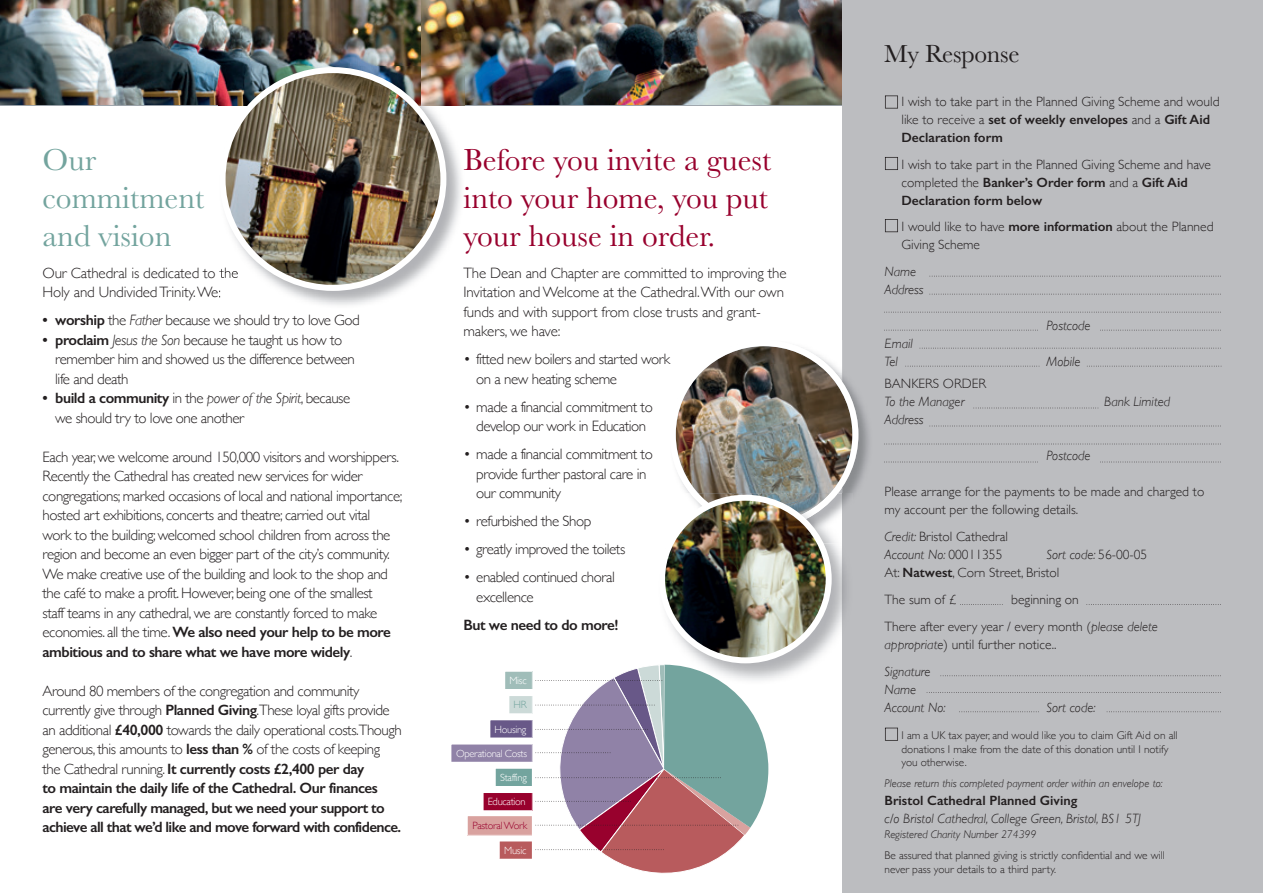
<style>
.page{position:relative;width:1263px;height:893px;background:#fff}
.page>*{position:absolute;margin:0;border:0;box-sizing:border-box;transform-origin:0 0}
.t1{font:31.5px/37.8px "Baskerville";color:#98012d;text-align:justify}
.t2{font:31.5px/37.8px "Baskerville";color:#73a49e}
.t3{font:25.5px "Baskerville";letter-spacing:-.01em;color:#231f20}
.t4{font:300 15px/19.5px "Gill Sans";letter-spacing:-.03em;color:#231f20}
.t5{font:600 15px/19.5px "Gill Sans";letter-spacing:-.03em;color:#231f20}
.t6{font:300 15px/19.5px "Gill Sans";letter-spacing:-.01em;color:#231f20}
.t7{font:300 13.5px/18px "Gill Sans";color:#231f20}
.t8{font:italic 300 13.5px/18px "Gill Sans";color:#231f20}
.t9{font:600 13.5px "Gill Sans";color:#231f20}
.t10{font:300 11.25px/13.5px "Gill Sans";color:#231f20}
.t11{font:italic 300 11.25px "Gill Sans";color:#231f20}
.t12{font:300 10.5px "Gill Sans";letter-spacing:-.03em;color:#fff}
.t13{font:300 10.5px "Gill Sans";letter-spacing:-.03em;color:#98012d}
.t14{font:300 10.5px "Gill Sans";color:#73a49e}
.s1{font-weight:600}
.s2{font-style:italic}
.s3{font-weight:300}
</style>
<div class="page">
<div style="left:842px;top:0;width:421px;height:893px;background:#bcbdc0"></div>
<img style="left:0;top:0;width:421px;height:105px">
<img style="left:421px;top:0;width:421px;height:105px">
<svg style="left:959px;top:711px;width:80px;height:1px"></svg>
<svg style="left:885px;top:95px;width:13px;height:14px"></svg>
<svg style="left:885px;top:157px;width:13px;height:13px"></svg>
<svg style="left:885px;top:728px;width:13px;height:13px"></svg>
<svg style="left:929px;top:276px;width:292px;height:1px"></svg>
<svg style="left:929px;top:294px;width:292px;height:1px"></svg>
<svg style="left:884px;top:312px;width:337px;height:1px"></svg>
<svg style="left:884px;top:330px;width:154px;height:1px"></svg>
<svg style="left:1100px;top:330px;width:121px;height:1px"></svg>
<svg style="left:919px;top:348px;width:302px;height:1px"></svg>
<svg style="left:905px;top:366px;width:134px;height:1px"></svg>
<svg style="left:1087px;top:366px;width:134px;height:1px"></svg>
<svg style="left:973px;top:408px;width:125px;height:1px"></svg>
<svg style="left:929px;top:426px;width:292px;height:1px"></svg>
<svg style="left:884px;top:444px;width:337px;height:1px"></svg>
<svg style="left:884px;top:462px;width:154px;height:1px"></svg>
<svg style="left:1100px;top:462px;width:121px;height:1px"></svg>
<svg style="left:940px;top:675px;width:281px;height:1px"></svg>
<svg style="left:927px;top:692px;width:294px;height:1px"></svg>
<svg style="left:1107px;top:711px;width:114px;height:1px"></svg>
<svg style="left:960px;top:604px;width:43px;height:1px"></svg>
<svg style="left:1086px;top:604px;width:135px;height:1px"></svg>
<svg style="left:885px;top:219px;width:13px;height:13px"></svg>
<img style="left:219px;top:105px;width:245px;height:200px">
<img style="left:219px;top:66px;width:245px;height:39px">
<svg style="left:219px;top:287px;width:1px;height:14px"></svg>
<img style="left:220px;top:67px;width:226px;height:224px">
<img style="left:858px;top:398px;width:11px;height:88px">
<img style="left:451px;top:346px;width:407px;height:528px">
<h1 class="t2" style="left:43px;top:141px;width:163px">Our commitment and vision</h1>
<p class="t6" style="left:43px;top:262px;width:197px">Our Cathedral is dedicated to the<br>Holy and Undivided Trinity. We:</p>
<p class="t4" style="left:43px;top:310px;width:319px"><span class="s1">• worship</span> the <span class="s2">Father</span> because we should try to love God</p>
<p class="t4" style="left:55px;top:329px;width:301px;text-indent:-13px"><span class="s1">• proclaim</span> <span class="s2">Jesus the Son</span> because he taught us how to remember him and showed us the difference between life and death</p>
<p class="t4" style="left:55px;top:388px;width:297px;text-indent:-13px"><span class="s1">• build a community</span> in the <span class="s2">power of the Spirit</span>, because we should try to love one another</p>
<p class="t4" style="left:43px;top:446px;width:361px">Each year, we welcome around 150,000 visitors and worshippers.<br>Recently the Cathedral has created new services for wider congregations; marked occasions of local and national importance; hosted art exhibitions, concerts and theatre; carried out vital work to the building; welcomed school children from across the region and become an even bigger part of the city’s community.<br>We make creative use of the building and look to the shop and the café to make a profit. However, being one of the smallest<br>staff teams in any cathedral, we are constantly forced to make economies. all the time. <span class="s1">We also need your help to be more ambitious and to share what we have more widely</span>.</p>
<p class="t5" style="left:43px;top:681px;width:361px"><span class="s3">Around 80 members of the congregation and community currently give through</span> Planned Giving<span class="s3">.These loyal gifts provide an additional</span> £40,000 <span class="s3">towards the daily operational costs.Though generous, this amounts to</span> less than % <span class="s3">of the costs of keeping the Cathedral running.</span> It currently costs £2,400 per day<br>to maintain the daily life of the Cathedral. Our finances<br>are very carefully managed, but we need your support to achieve all that we’d like and move forward with confidence.</p>
<h1 class="t1" style="left:463px;top:141px;width:309px">Before you invite a guest into your home, you put your house in order.</h1>
<p class="t6" style="left:463px;top:262px;width:325px">The Dean and Chapter are committed to improving the Invitation and Welcome at the Cathedral. With our own funds and with support from close trusts and grant&shy;makers, we have:</p>
<p class="t4" style="left:476px;top:349px;width:195px;text-indent:-13px">• fitted new boilers and started work on a new heating scheme</p>
<p class="t4" style="left:463px;top:396px;width:191px;text-align:center">• made a financial commitment to develop our work in Education</p>
<p class="t4" style="left:476px;top:444px;width:178px;text-indent:-13px">• made a financial commitment to provide further pastoral care in our community</p>
<p class="t4" style="left:463px;top:511px;width:129px">• refurbished the Shop</p>
<p class="t4" style="left:463px;top:539px;width:163px">• greatly improved the toilets</p>
<p class="t4" style="left:476px;top:567px;width:140px;text-indent:-13px">• enabled continued choral excellence</p>
<p class="t5" style="left:463px;top:615px;width:156px">But we need to do more!</p>
<p class="t12" style="left:509px;top:672px;width:19px">Misc</p>
<p class="t14" style="left:514px;top:697px;width:15px">HR</p>
<p class="t12" style="left:495px;top:721px;width:33px">Housing</p>
<p class="t12" style="left:456px;top:745px;width:72px">Operational Costs</p>
<p class="t12" style="left:500px;top:769px;width:28px">Staffing</p>
<p class="t12" style="left:488px;top:793px;width:39px">Education</p>
<p class="t13" style="left:472px;top:817px;width:56px">Pastoral Work</p>
<p class="t12" style="left:504px;top:842px;width:24px">Music</p>
<h2 class="t3" style="left:884px;top:37px;width:137px">My Response</h2>
<p class="t7" style="left:901px;top:92px;width:320px">I wish to take part in the Planned Giving Scheme and would like to receive a <span class="s1">set of weekly envelopes</span> and a <span class="s1">Gift Aid<br>Declaration form</span></p>
<p class="t7" style="left:901px;top:155px;width:311px">I wish to take part in the Planned Giving Scheme and have completed the <span class="s1">Banker’s Order form</span> and a <span class="s1">Gift Aid<br>Declaration form below</span></p>
<p class="t7" style="left:901px;top:217px;width:314px">I would like to have <span class="s1">more information</span> about the Planned<br>Giving Scheme</p>
<p class="t8" style="left:884px;top:262px;width:41px">Name<br>Address</p>
<p class="t8" style="left:1046px;top:316px;width:46px">Postcode</p>
<p class="t8" style="left:884px;top:334px;width:30px">Email<br>Tel</p>
<p class="t8" style="left:1046px;top:352px;width:36px">Mobile</p>
<p class="t7" style="left:884px;top:374px;width:103px">BANKERS ORDER</p>
<p class="t8" style="left:884px;top:393px;width:81px">To the Manager</p>
<p class="t8" style="left:1104px;top:393px;width:67px">Bank Limited</p>
<p class="t8" style="left:884px;top:411px;width:41px">Address</p>
<p class="t8" style="left:1046px;top:447px;width:46px">Postcode</p>
<p class="t7" style="left:884px;top:482px;width:321px">Please arrange for the payments to be made and charged to my account per the following details.</p>
<p class="t7" style="left:884px;top:527px;width:125px"><span class="s2">Credit:</span> Bristol Cathedral<br><span class="s2">Account No:</span> 00011355</p>
<p class="t7" style="left:884px;top:545px;width:264px;text-indent:162px"><span class="s2">Sort code:</span> 56-00-05<br>At: <span class="s1">Natwest</span>, Corn Street, Bristol</p>
<p class="t7" style="left:884px;top:590px;width:73px">The sum of £</p>
<p class="t7" style="left:884px;top:585px;width:275px;line-height:27px;text-indent:127px">beginning on<br>There after every year / every month (<span class="s2">please delete</span></p>
<p class="t7" style="left:884px;top:630px;width:174px;line-height:27px"><span class="s2">appropriate</span>) until further notice..<br><span class="s2">Signature</span></p>
<p class="t8" style="left:884px;top:681px;width:63px">Name<br>Account No:</p>
<p class="t8" style="left:1046px;top:699px;width:51px">Sort code:</p>
<p class="t10" style="left:901px;top:728px;width:278px">I am a UK tax payer, and would like you to claim Gift Aid on all donations I make from the date of this donation until I notify you otherwise.</p>
<p class="t11" style="left:884px;top:777px;width:280px">Please return this completed payment order within an envelope to:</p>
<p class="t9" style="left:884px;top:792px;width:194px">Bristol Cathedral Planned Giving</p>
<p class="t8" style="left:884px;top:810px;width:258px">c/o Bristol Cathedral, College Green, Bristol, BS1 5TJ</p>
<p class="t11" style="left:884px;top:828px;width:153px">Registered Charity Number 274399</p>
<p class="t10" style="left:884px;top:848px;width:282px">Be assured that planned giving is strictly confidential and we will never pass your details to a third party.</p>
</div>
